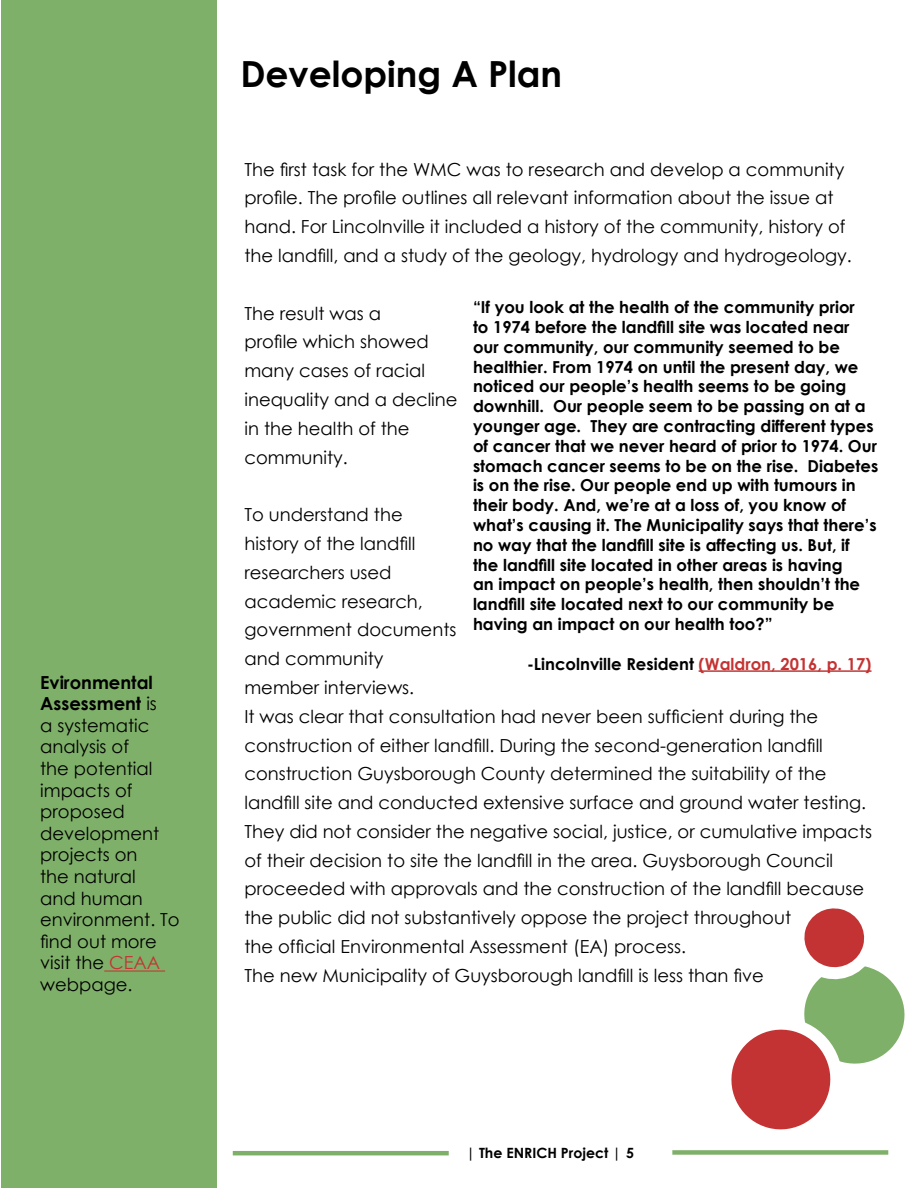
<style>
.page{position:relative;width:918px;height:1188px;background:#fff}
.page>*{position:absolute;margin:0;border:0;box-sizing:border-box;transform-origin:0 0}
.t1{font:700 36px "Century Gothic";color:#000}
.t2{font:18px/28.8px "Century Gothic";color:#000}
.t3{font:700 16.5px/19.8px "Century Gothic";color:#000}
.t4{font:700 14.1px "Century Gothic";color:#000}
.s1{font-weight:700}
.s2{color:#c43333}
</style>
<div class="page">
<svg style="left:731px;top:908px;width:174px;height:247px"></svg>
<div style="left:672px;top:1150px;width:216px;height:5px;background:#7fb069"></div>
<hr style="left:233px;top:1151px;width:216px;height:4px;background:#7fb069">
<div style="left:2px;top:0;width:216px;height:1188px;background:#7fb069"></div>
<hr style="left:699px;top:670px;width:173px;height:2px;background:#c43333">
<hr style="left:104px;top:971px;width:61px;height:1px;background:#c43333">
<p class="t2" style="left:40px;top:671px;width:141px;line-height:21.6px"><span class="s1">Evironmental<br>Assessment</span> is<br>a systematic analysis of<br>the potential impacts of proposed development projects on<br>the natural<br>and human environment. To find out more visit the <span class="s2">CEAA </span>webpage.</p>
<h1 class="t1" style="left:240px;top:47px;width:323px">Developing A Plan</h1>
<p class="t2" style="left:244px;top:154px;width:609px">The first task for the WMC was to research and develop a community profile. The profile outlines all relevant information about the issue at hand. For Lincolnville it included a history of the community, history of the landfill, and a study of the geology, hydrology and hydrogeology.</p>
<p class="t3" style="left:473px;top:297px;width:407px">“If you look at the health of the community prior<br>to 1974 before the landfill site was located near our community, our community seemed to be healthier. From 1974 on until the present day, we noticed our people’s health seems to be going downhill. Our people seem to be passing on at a younger age. They are contracting different types of cancer that we never heard of prior to 1974. Our stomach cancer seems to be on the rise. Diabetes is on the rise. Our people end up with tumours in their body. And, we’re at a loss of, you know of what’s causing it. The Municipality says that there’s no way that the landfill site is affecting us. But, if the landfill site located in other areas is having<br>an impact on people’s health, then shouldn’t the landfill site located next to our community be having an impact on our health too?”</p>
<p class="t3" style="left:527px;top:653px;width:346px">-Lincolnville Resident <span class="s2">(Waldron, 2016, p. 17)</span></p>
<p class="t2" style="left:244px;top:298px;width:215px">The result was a<br>profile which showed many cases of racial inequality and a decline in the health of the community.</p>
<p class="t2" style="left:244px;top:500px;width:629px">To understand the<br>history of the landfill<br>researchers used<br>academic research,<br>government documents<br>and community<br>member interviews.<br>It was clear that consultation had never been sufficient during the construction of either landfill. During the second-generation landfill construction Guysborough County determined the suitability of the landfill site and conducted extensive surface and ground water testing.<br>They did not consider the negative social, justice, or cumulative impacts of their decision to site the landfill in the area. Guysborough Council proceeded with approvals and the construction of the landfill because the public did not substantively oppose the project throughout<br>the official Environmental Assessment (EA) process.<br>The new Municipality of Guysborough landfill is less than five</p>
<p class="t4" style="left:467px;top:1142px;width:169px">| The ENRICH Project | 5</p>
</div>
